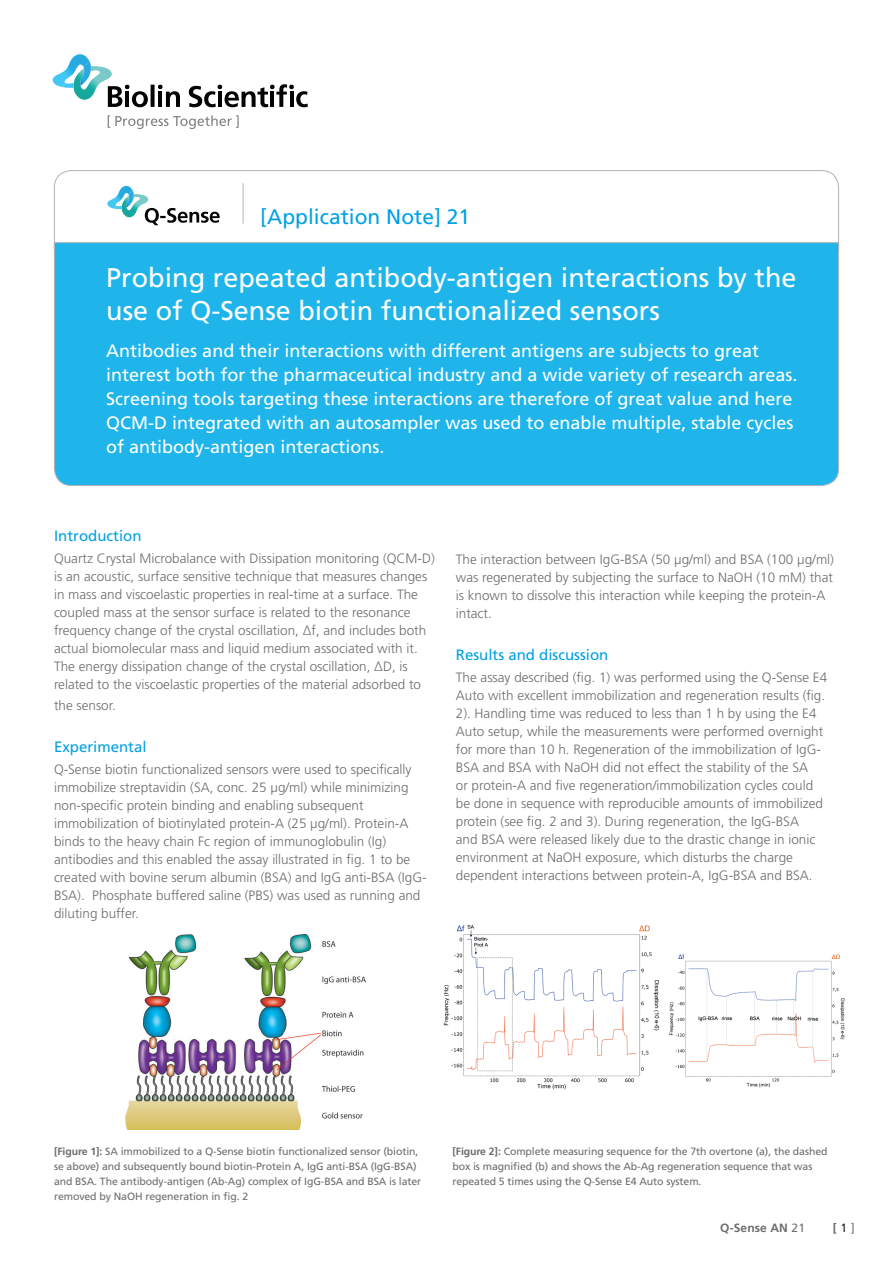
<style>
.page{position:relative;width:893px;height:1263px;background:#fff}
.page>*{position:absolute;margin:0;border:0;box-sizing:border-box;transform-origin:0 0}
.t1{font:27px/33px "Frutiger LT Std";color:#fff}
.t2{font:21px "Frutiger LT Std";color:#00a1e3}
.t3{font:18px/24px "Frutiger LT Std";color:#fff}
.t4{font:15px "Frutiger LT Std";color:#00a1e3}
.t5{font:300 13.5px/18px "Frutiger LT Std";color:#6c6d70}
.t6{font:700 12px "Frutiger LT Std";letter-spacing:.01em;color:#6c6d70}
.t7{font:10.5px/15px "Frutiger LT Std";letter-spacing:-.01em;color:#6c6d70}
.s1{font-weight:700}
.s2{font-weight:400}
.s3{font-weight:400;color:#231f20}
</style>
<div class="page">
<svg style="left:108px;top:115px;width:131px;height:14px"></svg>
<svg style="left:52px;top:54px;width:256px;height:53px"></svg>
<div style="left:54px;top:170px;width:785px;height:97px;border:1px solid #b2b3b7;border-radius:17px"></div>
<hr style="left:243px;top:183px;width:1px;height:41px;background:#b2b3b7">
<div style="left:54px;top:242px;width:785px;height:244px;background:#1fb5ea"></div>
<svg style="left:107px;top:186px;width:113px;height:39px"></svg>
<img style="left:125px;top:935px;width:240px;height:194px">
<img style="left:443px;top:925px;width:217px;height:165px">
<img style="left:669px;top:954px;width:176px;height:134px">
<h2 class="t2" style="left:260px;top:204px;width:212px">[Application Note] 21</h2>
<h1 class="t1" style="left:106px;top:261px;width:692px">Probing repeated antibody-antigen interactions by the use of Q-Sense biotin functionalized sensors</h1>
<p class="t3" style="left:106px;top:338px;width:693px">Antibodies and their interactions with different antigens are subjects to great interest both for the pharmaceutical industry and a wide variety of research areas.<br>Screening tools targeting these interactions are therefore of great value and here QCM-D integrated with an autosampler was used to enable multiple, stable cycles of antibody-antigen interactions.</p>
<p class="t4" style="left:54px;top:527px;width:89px">Introduction</p>
<p class="t5" style="left:54px;top:549px;width:382px">Quartz Crystal Microbalance with Dissipation monitoring (QCM-D) is an acoustic, surface sensitive technique that measures changes in mass and viscoelastic properties in real-time at a surface. The coupled mass at the sensor surface is related to the resonance frequency change of the crystal oscillation, Δf, and includes both actual biomolecular mass and liquid medium associated with it.<br>The energy dissipation change of the crystal oscillation, ΔD, is related to the viscoelastic properties of the material adsorbed to</p>
<p class="t5" style="left:54px;top:696px;width:63px">the sensor.</p>
<p class="t4" style="left:54px;top:738px;width:94px">Experimental</p>
<p class="t5" style="left:54px;top:761px;width:374px">Q-Sense biotin functionalized sensors were used to specifically immobilize streptavidin (SA, conc. 25 μg/ml) while minimizing non-specific protein binding and enabling subsequent immobilization of biotinylated protein-A (25 μg/ml). Protein-A binds to the heavy chain Fc region of immunoglobulin (Ig) antibodies and this enabled the assay illustrated in fig. 1 to be created with bovine serum albumin (BSA) and IgG anti-BSA (IgG-BSA). Phosphate buffered saline (PBS) was used as running and diluting buffer.</p>
<p class="t5" style="left:456px;top:550px;width:380px">The interaction between IgG-BSA (50 μg/ml) and BSA (100 μg/ml) was regenerated by subjecting the surface to NaOH (10 mM) that is known to dissolve this interaction while keeping the protein-A intact.</p>
<p class="t4" style="left:456px;top:646px;width:154px">Results and discussion</p>
<p class="t5" style="left:456px;top:669px;width:373px">The assay described (fig. 1) was performed using the Q-Sense E4<br>Auto with excellent immobilization and regeneration results (fig.<br>2). Handling time was reduced to less than 1 h by using the E4<br>Auto setup, while the measurements were performed overnight for more than 10 h. Regeneration of the immobilization of IgG-BSA and BSA with NaOH did not effect the stability of the SA<br>or protein-A and five regeneration/immobilization cycles could be done in sequence with reproducible amounts of immobilized protein (see fig. 2 and 3). During regeneration, the IgG-BSA<br>and BSA were released likely due to the drastic change in ionic environment at NaOH exposure, which disturbs the charge dependent interactions between protein-A, IgG-BSA and BSA.</p>
<p class="t7" style="left:54px;top:1144px;width:369px"><span class="s1">[Figure 1]:</span> SA immobilized to a Q-Sense biotin functionalized sensor (biotin, se above) and subsequently bound biotin-Protein A, IgG anti-BSA (IgG-BSA) and BSA. The antibody-antigen (Ab-Ag) complex of IgG-BSA and BSA is later removed by NaOH regeneration in fig. 2</p>
<p class="t7" style="left:452px;top:1144px;width:377px"><span class="s1">[Figure 2]:</span> Complete measuring sequence for the 7th overtone (a), the dashed box is magnified (b) and shows the Ab-Ag regeneration sequence that was repeated 5 times using the Q-Sense E4 Auto system.</p>
<p class="t6" style="left:720px;top:1221px;width:86px">Q-Sense AN <span class="s2">21</span></p>
<p class="t6" style="left:833px;top:1221px;width:23px">[ <span class="s3">1</span> <span class="s2">]</span></p>
</div>
